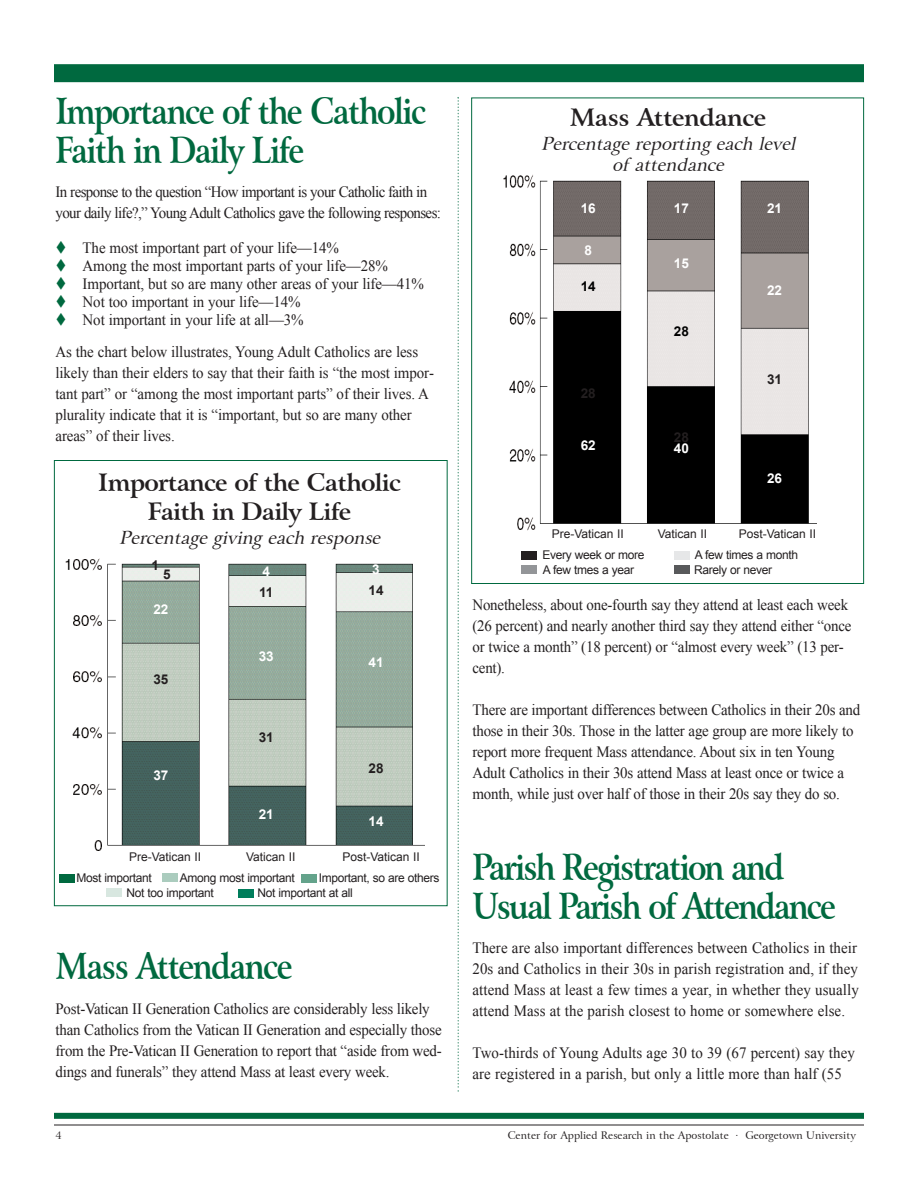
<style>
.page{position:relative;width:918px;height:1188px;background:#fff}
.page>*{position:absolute;margin:0;border:0;box-sizing:border-box;transform-origin:0 0}
.t1{font:700 36px/39px "Arrus BT";letter-spacing:-.05em;color:#00693f;scale:.85 1}
.t2{font:700 24px/28.8px "Arrus BT";letter-spacing:-.03em;color:#231f20;text-align:center}
.t3{font:italic 18px/21.6px "Arrus BT";color:#231f20;text-align:center}
.t4{font:15.75px/21px "Times New Roman";letter-spacing:-.015em;color:#231f20;scale:.95 1}
.t5{font:15.75px/21px "Times New Roman";letter-spacing:-.04em;color:#231f20;scale:.95 1}
.t6{font:15.75px/21px "Times New Roman";letter-spacing:.005em;color:#231f20;scale:.95 1}
.t7{font:700 13.5px "Arial";color:#fff}
.t8{font:700 13.5px "Arial";color:#231f20}
.t9{font:700 13.5px "Arial";color:#000}
.t10{font:12px "Arial";letter-spacing:-.03em;color:#231f20}
.t11{font:12px "Arial";color:#231f20}
.t12{font:10.5px "Arrus BT";color:#231f20}
</style>
<div class="page">
<hr style="left:54px;top:1125px;width:810px;height:1px;background:#231f20">
<div style="left:54px;top:64px;width:810px;height:18px;background:#00693f"></div>
<div style="left:54px;top:1113px;width:810px;height:6px;background:#00693f"></div>
<svg style="left:457px;top:97px;width:2px;height:995px"></svg>
<img style="left:65px;top:558px;width:360px;height:293px">
<div style="left:107px;top:889px;width:15px;height:8px;background:#d8e7e0"></div>
<div style="left:162px;top:874px;width:15px;height:8px;background:#abccbe"></div>
<div style="left:301px;top:874px;width:16px;height:9px;background:#64a38b"></div>
<div style="left:238px;top:889px;width:16px;height:9px;background:#007d5b"></div>
<img style="left:503px;top:175px;width:314px;height:356px">
<div style="left:521px;top:551px;width:16px;height:9px;background:#231f20"></div>
<div style="left:674px;top:551px;width:15px;height:9px;background:#e6e7e8"></div>
<div style="left:521px;top:565px;width:16px;height:9px;background:#939598"></div>
<div style="left:674px;top:566px;width:16px;height:8px;background:#58595b"></div>
<div style="left:59px;top:874px;width:16px;height:8px;background:#00693f"></div>
<h1 class="t1" style="left:56px;top:92px;width:438px">Importance of the Catholic<br>Faith in Daily Life</h1>
<p class="t5" style="left:56px;top:182px;width:407px">In response to the question “How important is your Catholic faith in your daily life?,” Young Adult Catholics gave the following responses:</p>
<p class="t4" style="left:83px;top:239px;width:361px;line-height:18px">The most important part of your life—14%<br>Among the most important parts of your life—28% Important, but so are many other areas of your life—41% Not too important in your life—14%<br>Not important in your life at all—3%</p>
<p class="t4" style="left:56px;top:341px;width:400px">As the chart below illustrates, Young Adult Catholics are less likely than their elders to say that their faith is “the most impor&shy;tant part” or “among the most important parts” of their lives. A plurality indicate that it is “important, but so are many other areas” of their lives.</p>
<h2 class="t2" style="left:98px;top:468px;width:304px">Importance of the Catholic<br>Faith in Daily Life</h2>
<p class="t3" style="left:119px;top:527px;width:268px">Percentagegivingeach response</p>
<p class="t8" style="left:151px;top:558px;width:9px">1</p>
<p class="t8" style="left:163px;top:567px;width:9px">5</p>
<p class="t7" style="left:153px;top:601px;width:17px">22</p>
<p class="t8" style="left:153px;top:672px;width:17px">35</p>
<p class="t7" style="left:153px;top:768px;width:17px">37</p>
<p class="t7" style="left:262px;top:563px;width:9px">4</p>
<p class="t8" style="left:259px;top:584px;width:16px">11</p>
<p class="t7" style="left:259px;top:649px;width:17px">33</p>
<p class="t8" style="left:259px;top:730px;width:17px">31</p>
<p class="t7" style="left:259px;top:806px;width:17px">21</p>
<p class="t7" style="left:372px;top:561px;width:9px">3</p>
<p class="t8" style="left:369px;top:582px;width:17px">14</p>
<p class="t7" style="left:369px;top:654px;width:17px">41</p>
<p class="t8" style="left:369px;top:761px;width:17px">28</p>
<p class="t7" style="left:369px;top:813px;width:17px">14</p>
<p class="t11" style="left:129px;top:850px;width:74px">Pre-Vatican II</p>
<p class="t11" style="left:246px;top:850px;width:51px">Vatican II</p>
<p class="t11" style="left:342px;top:850px;width:79px">Post-Vatican II</p>
<p class="t10" style="left:77px;top:872px;width:77px">Most important</p>
<p class="t10" style="left:180px;top:872px;width:116px">Among most important</p>
<p class="t10" style="left:319px;top:872px;width:122px">Important, so are others</p>
<p class="t10" style="left:127px;top:886px;width:89px">Not too important</p>
<p class="t10" style="left:258px;top:886px;width:97px">Not important at all</p>
<h1 class="t1" style="left:56px;top:948px;width:281px">Mass Attendance</h1>
<p class="t4" style="left:56px;top:998px;width:408px">Post-Vatican II Generation Catholics are considerably less likely than Catholics from the Vatican II Generation and especially those from the Pre-Vatican II Generation to report that “aside from wed&shy;dings and funerals” they attend Mass at least every week.</p>
<h2 class="t2" style="left:570px;top:103px;width:198px">Mass Attendance</h2>
<p class="t3" style="left:541px;top:133px;width:261px">Percentagereportingeach level of attendance</p>
<p class="t7" style="left:581px;top:201px;width:17px">16</p>
<p class="t7" style="left:585px;top:243px;width:9px">8</p>
<p class="t9" style="left:581px;top:279px;width:17px">14</p>
<p class="t8" style="left:581px;top:386px;width:17px">28</p>
<p class="t7" style="left:581px;top:438px;width:17px">62</p>
<p class="t7" style="left:674px;top:201px;width:17px">17</p>
<p class="t7" style="left:674px;top:256px;width:17px">15</p>
<p class="t9" style="left:674px;top:324px;width:17px">28</p>
<p class="t8" style="left:674px;top:430px;width:17px">28</p>
<p class="t7" style="left:674px;top:441px;width:17px">40</p>
<p class="t7" style="left:767px;top:200px;width:17px">21</p>
<p class="t7" style="left:767px;top:283px;width:17px">22</p>
<p class="t8" style="left:767px;top:371px;width:17px">31</p>
<p class="t7" style="left:767px;top:470px;width:17px">26</p>
<p class="t11" style="left:552px;top:527px;width:74px">Pre-Vatican II</p>
<p class="t11" style="left:658px;top:527px;width:51px">Vatican II</p>
<p class="t11" style="left:739px;top:527px;width:79px">Post-Vatican II</p>
<p class="t10" style="left:542px;top:548px;width:104px">Every week or more</p>
<p class="t10" style="left:695px;top:548px;width:105px">A few times a month</p>
<p class="t10" style="left:543px;top:563px;width:93px">A few tmes a year</p>
<p class="t10" style="left:694px;top:563px;width:80px">Rarely or never</p>
<p class="t4" style="left:472px;top:594px;width:400px">Nonetheless, about one-fourth say they attend at least each week (26 percent) and nearly another third say they attend either “once or twice a month” (18 percent) or “almost every week” (13 per&shy;cent).</p>
<p class="t4" style="left:472px;top:699px;width:410px">There are important differences between Catholics in their 20s and those in their 30s. Those in the latter age group are more likely to report more frequent Mass attendance. About six in ten Young Adult Catholics in their 30s attend Mass at least once or twice a month, while just over half of those in their 20s say they do so.</p>
<h1 class="t1" style="left:472px;top:848px;width:429px">Parish Registration and<br>Usual Parish of Attendance</h1>
<p class="t4" style="left:472px;top:937px;width:408px;text-align:justify">There are also important differences between Catholics in their 20s and Catholics in their 30s in parish registration and, if they attend Mass at least a few times a year, in whether they usually attend Mass at the parish closest to home or somewhere else.</p>
<p class="t6" style="left:472px;top:1042px;width:404px">Two-thirds of Young Adults age 30 to 39 (67 percent) say they are registered in a parish, but only a little more than half (55</p>
<p class="t12" style="left:56px;top:1129px;width:8px">4</p>
<p class="t12" style="left:508px;top:1129px;width:350px">Center for Applied Research in the Apostolate . Georgetown University</p>
</div>
